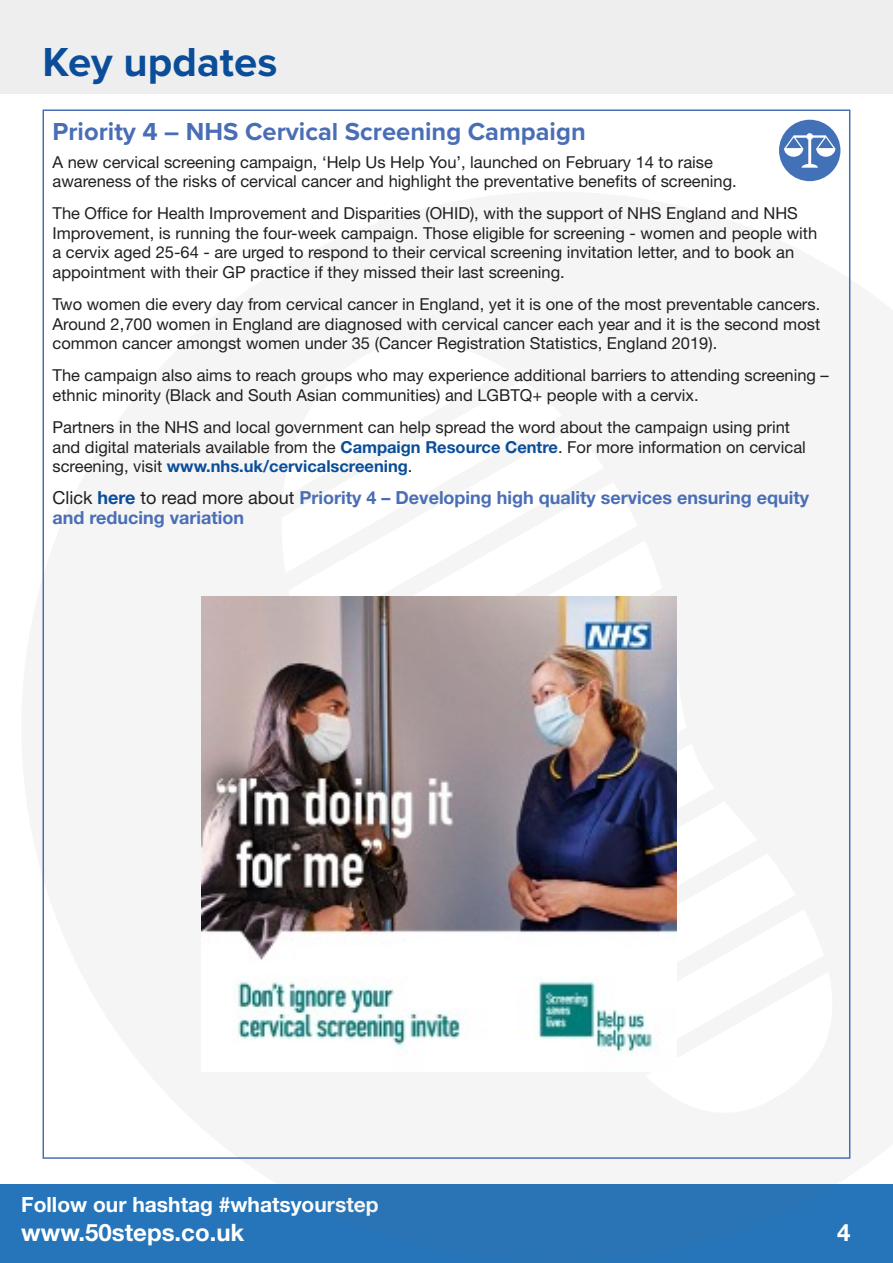
<style>
.page{position:relative;width:893px;height:1263px;background:#fff}
.page>*{position:absolute;margin:0;border:0;box-sizing:border-box;transform-origin:0 0}
.t1{font:700 42px "Proxima Nova";color:#0a4d99}
.Step_subhead{font:700 25.5px "Proxima Nova";color:#4a6eb5}
.t2{font:700 24px "Helvetica Neue LT Std";color:#fff}
.t3{font:700 21px "Helvetica Neue LT Std";color:#fff}
.Body{font:700 18px/19.5px "Helvetica Neue LT Std";color:#4a6eb5}
.Body-2{font:16.5px/19.5px "Helvetica Neue LT Std";color:#231f20}
.s1{font-weight:700;color:#0a4d99}
.s2{font-weight:400;color:#231f20}
.s3{color:#0a4d99}
</style>
<div class="page">
<div style="left:0;top:1184px;width:893px;height:79px;background:#2675ba"></div>
<div style="left:0;top:0;width:893px;height:94px;background:#eeeeef"></div>
<div style="left:779px;top:120px;width:61px;height:61px;background:#4371b8;border-radius:50%"></div>
<svg style="left:784px;top:133px;width:51px;height:35px"></svg>
<img style="left:201px;top:596px;width:476px;height:457px">
<p class="t1" style="left:43px;top:30px;width:236px">Key updates</p>
<p class="Step_subhead" style="left:53px;top:112px;width:535px">Priority 4 – NHS Cervical Screening Campaign</p>
<p class="Body-2" style="left:53px;top:152px;width:686px">A new cervical screening campaign, ‘Help Us Help You’, launched on February 14 to raise awareness of the risks of cervical cancer and highlight the preventative benefits of screening.</p>
<p class="Body-2" style="left:53px;top:204px;width:766px">The Office for Health Improvement and Disparities (OHID), with the support of NHS England and NHS Improvement, is running the four-week campaign. Those eligible for screening - women and people with a cervix aged 25-64 - are urged to respond to their cervical screening invitation letter, and to book an appointment with their GP practice if they missed their last screening.</p>
<p class="Body-2" style="left:53px;top:294px;width:769px;text-align:justify">Two women die every day from cervical cancer in England, yet it is one of the most preventable cancers.<br>Around 2,700 women in England are diagnosed with cervical cancer each year and it is the second most common cancer amongst women under 35 (Cancer Registration Statistics, England 2019).</p>
<p class="Body-2" style="left:53px;top:366px;width:778px">The campaign also aims to reach groups who may experience additional barriers to attending screening – ethnic minority (Black and South Asian communities) and LGBTQ+ people with a cervix.</p>
<p class="Body-2" style="left:53px;top:417px;width:755px">Partners in the NHS and local government can help spread the word about the campaign using print and digital materials available from the <span class="s1">Campaign Resource Centre</span>. For more information on cervical screening, visit <span class="s1">www.nhs.uk/cervicalscreening</span>.</p>
<p class="Body" style="left:53px;top:488px;width:758px"><span class="s2">Click</span> <span class="s3">here</span> <span class="s2">to read more about</span> Priority 4 – Developing high quality services ensuring equity and reducing variation</p>
<p class="t3" style="left:21px;top:1191px;width:359px">Follow our hashtag #whatsyourstep</p>
<h3 class="t2" style="left:21px;top:1217px;width:225px">www.50steps.co.uk</h3>
<h3 class="t2" style="left:837px;top:1217px;width:15px">4</h3>
</div>
